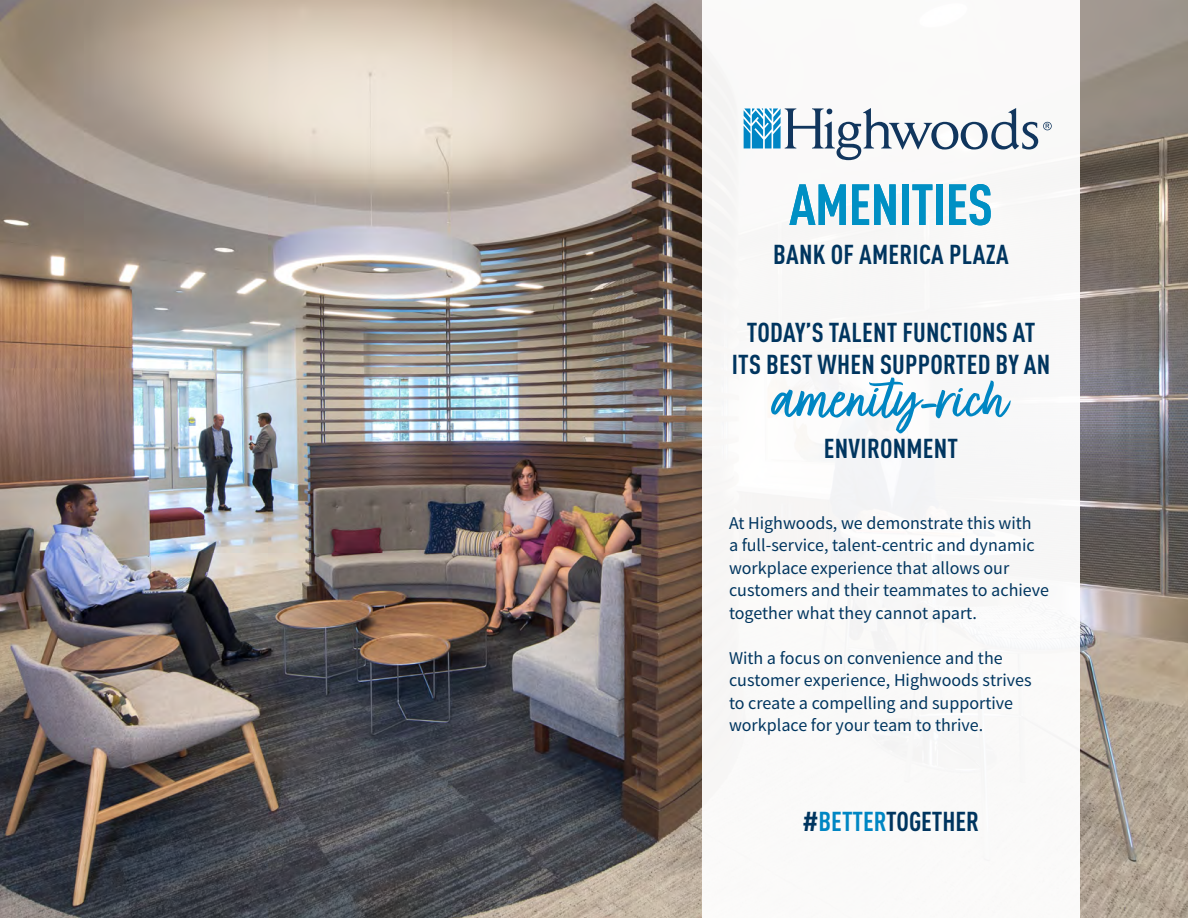
<style>
.page{position:relative;width:1188px;height:918px;background:#fff}
.page>*{position:absolute;margin:0;border:0;box-sizing:border-box;transform-origin:0 0}
.t1{font:76.5px "Fave Script Pro";letter-spacing:-.01em;color:#0086c3}
.t2{font:700 condensed 57px "DIN Pro";letter-spacing:-.01em;color:#0090c4}
.t3{font:700 condensed 27px "DIN Pro";letter-spacing:.01em;color:#00355f}
.t4{font:18px/22.5px "Source Sans Pro";color:#00355f}
.s1{color:#0086c3}
</style>
<div class="page">
<img style="left:0;top:0;width:1188px;height:918px">
<div style="left:702px;top:0;width:378px;height:918px;background:#f9f9f8"></div>
<svg style="left:744px;top:108px;width:308px;height:52px"></svg>
<p class="t2" style="left:789px;top:163px;width:205px">AMENITIES</p>
<p class="t3" style="left:773px;top:235px;width:237px">BANK OF AMERICA PLAZA</p>
<p class="t3" style="left:747px;top:313px;width:290px">TODAY’S TALENT FUNCTIONS AT</p>
<p class="t3" style="left:732px;top:344px;width:320px">ITS BEST WHEN SUPPORTED BY AN</p>
<p class="t1" style="left:773px;top:355px;width:237px">amenity-rich</p>
<p class="t3" style="left:824px;top:429px;width:136px">ENVIRONMENT</p>
<p class="t4" style="left:729px;top:512px;width:322px">At Highwoods, we demonstrate this with<br>a full-service, talent-centric and dynamic workplace experience that allows our customers and their teammates to achieve together what they cannot apart.</p>
<p class="t4" style="left:729px;top:647px;width:304px">With a focus on convenience and the customer experience, Highwoods strives to create a compelling and supportive workplace for your team to thrive.</p>
<p class="t3" style="left:803px;top:801px;width:178px">#<span class="s1">BETTER</span>TOGETHER</p>
</div>
